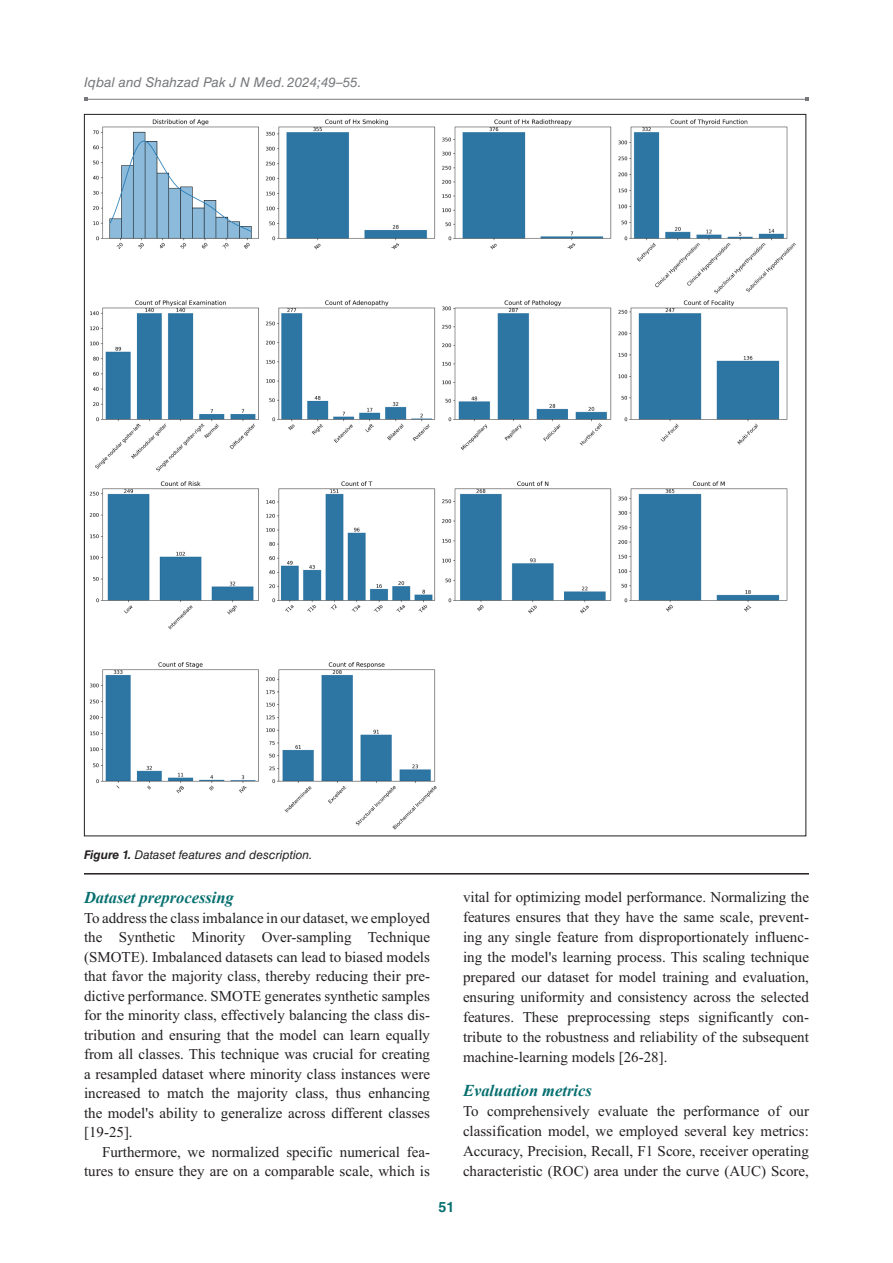
<style>
.page{position:relative;width:893px;height:1263px;background:#fff}
.page>*{position:absolute;margin:0;border:0;box-sizing:border-box;transform-origin:0 0}
.t1{font:italic 700 16.5px "Times New Roman";color:#066f6f}
.t2{font:15px/19.5px "Times New Roman";color:#231f20;text-align:justify}
.t3{font:700 14.25px "Helvetica LT Std";color:#066f6f}
.t4{font:italic 13.5px "Helvetica LT Std";color:#76787b}
.t5{font:italic 12px "Helvetica LT Std";color:#231f20}
.s1{font-weight:700}
</style>
<div class="page">
<hr style="left:86px;top:99px;width:721px;height:1px;background:#76787b">
<hr style="left:84px;top:873px;width:725px;height:1px;background:#231f20">
<img style="left:89px;top:119px;width:707px;height:711px">
<p class="t4" style="left:84px;top:74px;width:279px">Iqbal and Shahzad Pak J N Med. 2024;49–55.</p>
<p class="t5" style="left:84px;top:848px;width:230px"><span class="s1">Figure 1.</span> Dataset features and description.</p>
<p class="t1" style="left:84px;top:886px;width:151px">Dataset preprocessing</p>
<p class="t2" style="left:84px;top:908px;width:347px">To address the class imbalance in our dataset, we employed the Synthetic Minority Over-sampling Technique (SMOTE). Imbalanced datasets can lead to biased models that favor the majority class, thereby reducing their pre&shy;dictive performance. SMOTE generates synthetic samples for the minority class, effectively balancing the class dis&shy;tribution and ensuring that the model can learn equally from all classes. This technique was crucial for creating a resampled dataset where minority class instances were increased to match the majority class, thus enhancing the model's ability to generalize across different classes [19-25].</p>
<p class="t2" style="left:84px;top:1142px;width:347px;text-align:right">Furthermore, we normalized specific numerical fea&shy;tures to ensure they are on a comparable scale, which is</p>
<p class="t3" style="left:439px;top:1198px;width:17px">51</p>
<p class="t2" style="left:463px;top:887px;width:347px;line-height:20px">vital for optimizing model performance. Normalizing the features ensures that they have the same scale, prevent&shy;ing any single feature from disproportionately influenc&shy;ing the model's learning process. This scaling technique prepared our dataset for model training and evaluation, ensuring uniformity and consistency across the selected features. These preprocessing steps significantly con&shy;tribute to the robustness and reliability of the subsequent machine-learning models [26-28].</p>
<p class="t1" style="left:463px;top:1079px;width:130px">Evaluation metrics</p>
<p class="t2" style="left:463px;top:1101px;width:347px;line-height:20px">To comprehensively evaluate the performance of our classification model, we employed several key metrics:<br>Accuracy, Precision, Recall, F1 Score, receiver operating characteristic (ROC) area under the curve (AUC) Score,</p>
</div>
